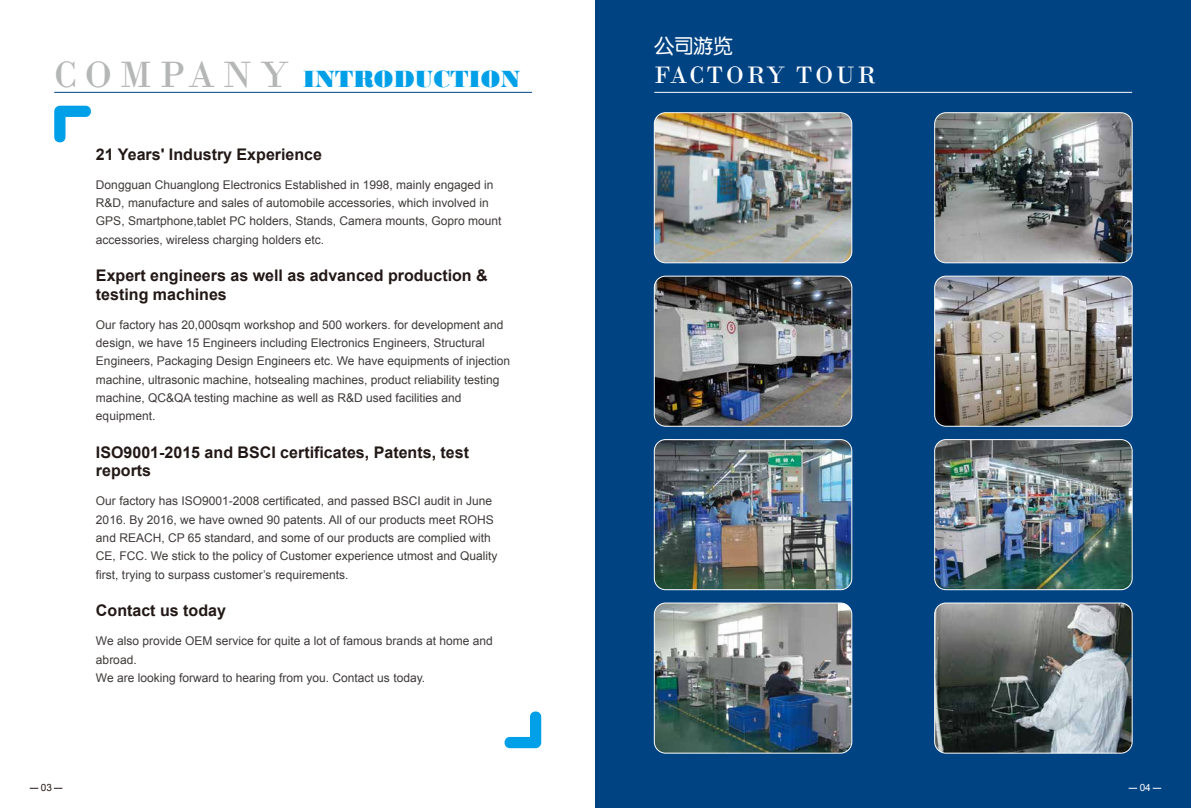
<style>
.page{position:relative;width:1191px;height:808px;background:#fff}
.page>*{position:absolute;margin:0;border:0;box-sizing:border-box;transform-origin:0 0}
.t1{font:25px "Bodoni";letter-spacing:.1em;color:#fff}
.t2{font:24.7px "Bodoni MT Black";color:#00a0e9}
.t3{font:20px "FZY3 JW GB1 0";color:#fff}
.t4{font:700 16px/18.3px "Arial";color:#221815}
.t5{font:12px/18.3px "Arial";color:#3e3a39}
.t6{font:10px "Arial";color:#221815}
.t7{font:10px "Arial";color:#fff}
.s1{font-family:"Bodoni";font-size:38.5px;color:#b5b6b6}
</style>
<div class="page">
<svg style="left:54px;top:106px;width:37px;height:37px"></svg>
<svg style="left:504px;top:711px;width:37px;height:37px"></svg>
<div style="left:595px;top:0;width:596px;height:808px;background:#004383"></div>
<img style="left:654px;top:440px;width:198px;height:150px">
<div style="left:654px;top:439px;width:198px;height:151px;border:1px solid #fff;border-radius:11px"></div>
<img style="left:934px;top:440px;width:198px;height:150px">
<div style="left:934px;top:439px;width:198px;height:151px;border:1px solid #fff;border-radius:11px"></div>
<img style="left:936px;top:603px;width:196px;height:150px">
<div style="left:934px;top:602px;width:198px;height:152px;border:1px solid #fff;border-radius:11px"></div>
<img style="left:654px;top:604px;width:198px;height:149px">
<div style="left:654px;top:602px;width:198px;height:152px;border:1px solid #fff;border-radius:11px"></div>
<img style="left:654px;top:276px;width:198px;height:150px">
<div style="left:654px;top:276px;width:198px;height:151px;border:1px solid #fff;border-radius:11px"></div>
<img style="left:934px;top:276px;width:198px;height:150px">
<div style="left:934px;top:276px;width:198px;height:151px;border:1px solid #fff;border-radius:11px"></div>
<img style="left:934px;top:113px;width:198px;height:150px">
<div style="left:934px;top:112px;width:198px;height:151px;border:1px solid #fff;border-radius:11px"></div>
<img style="left:654px;top:113px;width:198px;height:150px">
<div style="left:654px;top:112px;width:198px;height:151px;border:1px solid #fff;border-radius:11px"></div>
<hr style="left:654px;top:92px;width:478px;height:1px;background:#fff">
<hr style="left:54px;top:92px;width:478px;height:1px;background:#004383">
<h2 class="t2" style="left:54px;top:64px;width:467px"><span class="s1">C O M PA N Y</span> INTRODUCTION</h2>
<h3 class="t4" style="left:96px;top:145px;width:228px">21 Years' Industry Experience</h3>
<p class="t5" style="left:96px;top:176px;width:407px">Dongguan Chuanglong Electronics Established in 1998, mainly engaged in R&amp;D, manufacture and sales of automobile accessories, which involved in GPS, Smartphone,tablet PC holders, Stands, Camera mounts, Gopro mount accessories, wireless charging holders etc.</p>
<h3 class="t4" style="left:96px;top:267px;width:393px">Expert engineers as well as advanced production &amp; testing machines</h3>
<p class="t5" style="left:96px;top:315px;width:416px">Our factory has 20,000sqm workshop and 500 workers. for development and design, we have 15 Engineers including Electronics Engineers, Structural Engineers, Packaging Design Engineers etc. We have equipments of injection machine, ultrasonic machine, hotsealing machines, product reliability testing machine, QC&amp;QA testing machine as well as R&amp;D used facilities and equipment.</p>
<h3 class="t4" style="left:96px;top:444px;width:374px">ISO9001-2015 and BSCI certificates, Patents, test reports</h3>
<p class="t5" style="left:96px;top:492px;width:403px">Our factory has ISO9001-2008 certificated, and passed BSCI audit in June 2016. By 2016, we have owned 90 patents. All of our products meet ROHS and REACH, CP 65 standard, and some of our products are complied with CE, FCC. We stick to the policy of Customer experience utmost and Quality first, trying to surpass customer’s requirements.</p>
<h3 class="t4" style="left:96px;top:602px;width:131px">Contact us today</h3>
<p class="t5" style="left:96px;top:632px;width:398px">We also provide OEM service for quite a lot of famous brands at home and abroad.<br>We are looking forward to hearing from you. Contact us today.</p>
<h3 class="t3" style="left:654px;top:36px;width:80px">公司游览</h3>
<h1 class="t1" style="left:654px;top:60px;width:223px">FACTORY TOUR</h1>
<p class="t6" style="left:41px;top:781px;width:13px">03</p>
<p class="t7" style="left:1139px;top:781px;width:13px">04</p>
</div>
